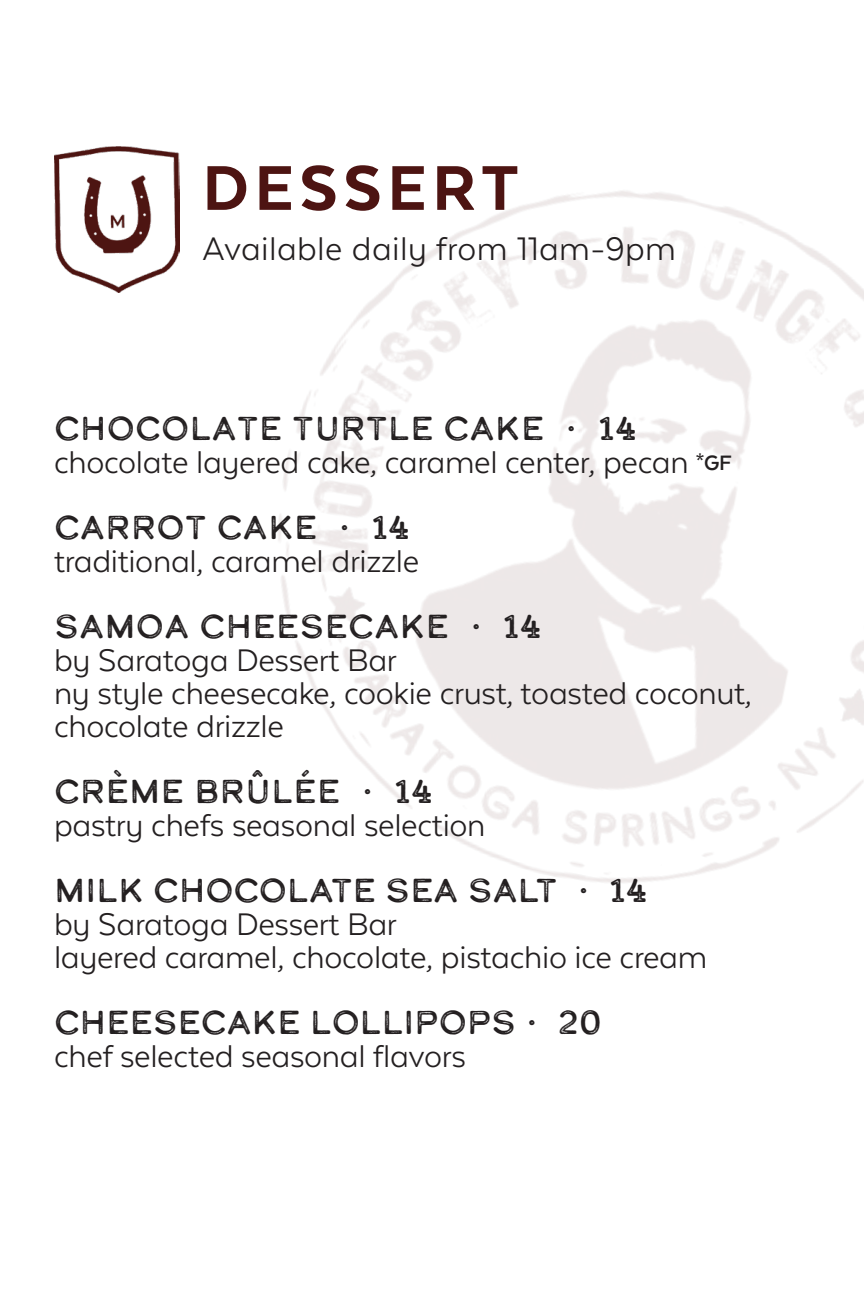
<style>
.page{position:relative;width:864px;height:1296px;background:#fff}
.page>*{position:absolute;margin:0;border:0;box-sizing:border-box;transform-origin:0 0}
.t1{font:800 72.6px "Texta Alt";letter-spacing:.08em;color:#4d1412}
.t2{font:37.5px "Texta Alt";letter-spacing:.01em;color:#231f20}
.t3{font:36px "Texta Alt";letter-spacing:-.01em;color:#231f20}
.t4{font:33px "Calder Dark Grit";color:#231f20}
.s1{font-size:36px}
.s2{font-weight:700;font-size:24px}
</style>
<div class="page">
<img style="left:54px;top:147px;width:125px;height:146px">
<p class="t1" style="left:203px;top:150px;width:318px">DESSERT</p>
<p class="t2" style="left:203px;top:230px;width:475px">Available daily from 11am-9pm</p>
<p class="t4" style="left:54px;top:405px;width:584px">CHOCOLATE TURTLE CAKE <span class="s1">∙</span> 14</p>
<p class="t3" style="left:54px;top:443px;width:679px">chocolate layered cake, caramel center, pecan <span class="s2">*GF</span></p>
<p class="t4" style="left:54px;top:504px;width:357px">CARROT CAKE <span class="s1">∙</span> 14</p>
<p class="t3" style="left:54px;top:542px;width:367px">traditional, caramel drizzle</p>
<p class="t4" style="left:54px;top:603px;width:489px">SAMOA CHEESECAKE <span class="s1">∙</span> 14</p>
<p class="t3" style="left:54px;top:641px;width:344px">by Saratoga Dessert Bar</p>
<p class="t3" style="left:54px;top:674px;width:700px">ny style cheesecake, cookie crust, toasted coconut,</p>
<p class="t3" style="left:54px;top:707px;width:231px">chocolate drizzle</p>
<p class="t4" style="left:54px;top:768px;width:380px">CRÈME BRÛLÉE <span class="s1">∙</span> 14</p>
<p class="t3" style="left:54px;top:806px;width:433px">pastry chefs seasonal selection</p>
<p class="t4" style="left:54px;top:867px;width:595px">MILK CHOCOLATE SEA SALT <span class="s1">∙</span> 14</p>
<p class="t3" style="left:54px;top:905px;width:344px">by Saratoga Dessert Bar</p>
<p class="t3" style="left:54px;top:938px;width:655px">layered caramel, chocolate, pistachio ice cream</p>
<p class="t4" style="left:54px;top:999px;width:549px">CHEESECAKE LOLLIPOPS <span class="s1">∙</span> 20</p>
<p class="t3" style="left:54px;top:1037px;width:413px">chef selected seasonal flavors</p>
</div>
